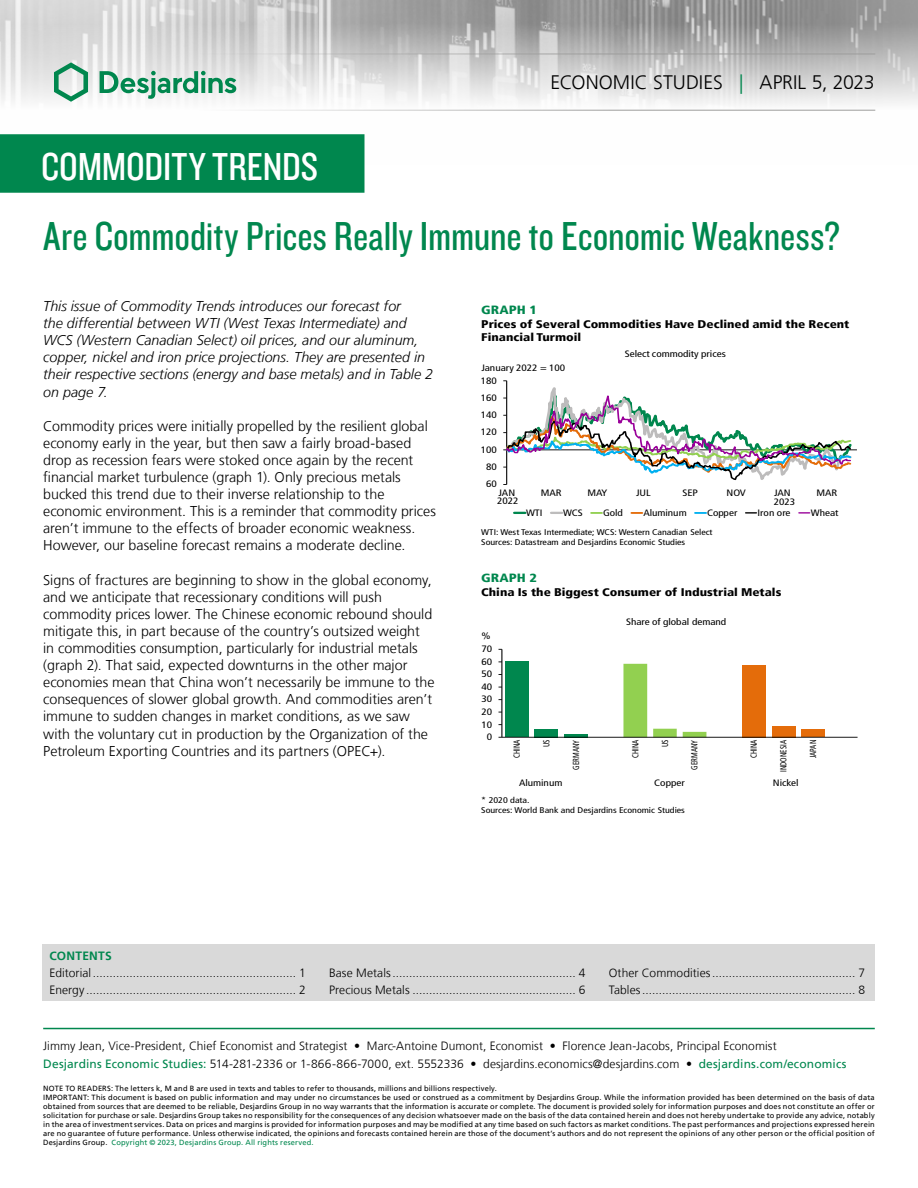
<style>
.page{position:relative;width:918px;height:1188px;background:#fff}
.page>*{position:absolute;margin:0;border:0;box-sizing:border-box;transform-origin:0 0}
.t1{font:42px "Knockout 29 Junior Ltweight";color:#00874e}
.t2{font:40.5px "Knockout 29 Junior Ltweight";color:#fff}
.t3{font:300 19.5px "Frutiger LT";color:#000}
.t4{font:300 14.25px/17.1px "Frutiger LT";color:#000}
.t5{font:italic 300 14.25px/17.1px "Frutiger LT";color:#000}
.t6{font:300 12px/17.1px "Frutiger LT";letter-spacing:.005em;color:#000}
.t7{font:900 condensed 12px "Frutiger LT";color:#00874e;scale:1.2 1}
.t8{font:700 12px "Frutiger LT";letter-spacing:.02em;color:#00874e}
.t9{font:900 condensed 11.1px/13.2px "Frutiger LT";color:#000;scale:1.2 1}
.t10{font:condensed 9.3px "Frutiger LT";color:#000;scale:1.2 1}
.t11{font:condensed 8.85px "Frutiger LT";color:#000;scale:.83 1}
.t12{font:condensed 8.25px/9.9px "Frutiger LT";color:#000;scale:1.2 1}
.t13{font:7.5px/9px "Frutiger LT";letter-spacing:.02em;color:#000}
.s1{color:#00874e}
.s2{font-weight:400;color:#00874e}
</style>
<div class="page">
<img style="left:0;top:0;width:918px;height:164px">
<hr style="left:43px;top:54px;width:832px;height:1px;background:#9d9d9c">
<hr style="left:43px;top:110px;width:832px;height:1px;background:#9d9d9c">
<svg style="left:54px;top:62px;width:34px;height:40px"></svg>
<svg style="left:100px;top:71px;width:136px;height:28px"></svg>
<div style="left:0;top:135px;width:364px;height:57px;background:#00874e"></div>
<div style="left:0;top:134px;width:364px;height:59px;border:2px solid #00874e"></div>
<div style="left:43px;top:944px;width:832px;height:57px;background:#d9d9d9"></div>
<hr style="left:43px;top:1028px;width:832px;height:1px;background:#00874e">
<hr style="left:507px;top:450px;width:350px;height:1px;background:#000">
<svg style="left:503px;top:380px;width:351px;height:105px"></svg>
<svg style="left:514px;top:512px;width:11px;height:2px"></svg>
<svg style="left:551px;top:512px;width:11px;height:2px"></svg>
<svg style="left:591px;top:512px;width:11px;height:2px"></svg>
<svg style="left:632px;top:512px;width:10px;height:2px"></svg>
<svg style="left:695px;top:512px;width:11px;height:2px"></svg>
<svg style="left:746px;top:512px;width:10px;height:2px"></svg>
<svg style="left:799px;top:512px;width:11px;height:2px"></svg>
<div style="left:505px;top:662px;width:24px;height:75px;background:#00874e"></div>
<div style="left:535px;top:729px;width:23px;height:8px;background:#00874e"></div>
<hr style="left:564px;top:734px;width:24px;height:3px;background:#00874e">
<div style="left:742px;top:665px;width:24px;height:72px;background:#e46c0a"></div>
<div style="left:772px;top:726px;width:23px;height:11px;background:#e46c0a"></div>
<div style="left:801px;top:730px;width:24px;height:7px;background:#e46c0a"></div>
<svg style="left:623px;top:664px;width:83px;height:73px"></svg>
<hr style="left:502px;top:649px;width:1px;height:88px;background:#000">
<hr style="left:502px;top:737px;width:356px;height:1px;background:#000">
<h2 class="t2" style="left:41px;top:140px;width:279px">COMMODITY TRENDS</h2>
<h3 class="t3" style="left:551px;top:72px;width:326px">ECONOMIC STUDIES <span class="s1">|</span> APRIL 5, 2023</h3>
<h1 class="t1" style="left:43px;top:209px;width:798px">Are Commodity Prices Really Immune to Economic Weakness?</h1>
<p class="t5" style="left:43px;top:298px;width:391px">This issue of Commodity Trends introduces our forecast for<br>the differential between WTI (West Texas Intermediate) and WCS (Western Canadian Select) oil prices, and our aluminum, copper, nickel and iron price projections. They are presented in their respective sections (energy and base metals) and in Table 2 on page 7.</p>
<p class="t4" style="left:43px;top:418px;width:394px">Commodity prices were initially propelled by the resilient global economy early in the year, but then saw a fairly broad-based drop as recession fears were stoked once again by the recent financial market turbulence (graph 1). Only precious metals bucked this trend due to their inverse relationship to the economic environment. This is a reminder that commodity prices aren’t immune to the effects of broader economic weakness.<br>However, our baseline forecast remains a moderate decline.</p>
<p class="t4" style="left:43px;top:571px;width:393px">Signs of fractures are beginning to show in the global economy, and we anticipate that recessionary conditions will push commodity prices lower. The Chinese economic rebound should mitigate this, in part because of the country’s outsized weight<br>in commodities consumption, particularly for industrial metals (graph 2). That said, expected downturns in the other major economies mean that China won’t necessarily be immune to the consequences of slower global growth. And commodities aren’t immune to sudden changes in market conditions, as we saw with the voluntary cut in production by the Organization of the Petroleum Exporting Countries and its partners (OPEC+).</p>
<h3 class="t7" style="left:481px;top:303px;width:48px">GRAPH 1</h3>
<h3 class="t9" style="left:481px;top:317px;width:308px">Prices of Several Commodities Have Declined amid the Recent<br>Financial Turmoil</h3>
<p class="t10" style="left:481px;top:363px;width:71px">January 2022 = 100</p>
<p class="t10" style="left:481px;top:375px;width:15px">180</p>
<p class="t10" style="left:481px;top:392px;width:15px">160</p>
<p class="t10" style="left:481px;top:410px;width:15px">140</p>
<p class="t10" style="left:481px;top:427px;width:15px">120</p>
<p class="t10" style="left:481px;top:444px;width:15px">100</p>
<p class="t10" style="left:486px;top:461px;width:10px">80</p>
<p class="t10" style="left:486px;top:479px;width:10px">60</p>
<p class="t10" style="left:625px;top:349px;width:86px">Select commodity prices</p>
<p class="t10" style="left:498px;top:488px;width:16px">JAN</p>
<p class="t10" style="left:541px;top:488px;width:19px">MAR</p>
<p class="t10" style="left:587px;top:488px;width:18px">MAY</p>
<p class="t10" style="left:636px;top:488px;width:14px">JUL</p>
<p class="t10" style="left:682px;top:488px;width:14px">SEP</p>
<p class="t10" style="left:727px;top:488px;width:18px">NOV</p>
<p class="t10" style="left:774px;top:488px;width:16px">JAN</p>
<p class="t10" style="left:816px;top:488px;width:19px">MAR</p>
<p class="t10" style="left:526px;top:507px;width:15px">WTI</p>
<p class="t10" style="left:563px;top:507px;width:18px">WCS</p>
<p class="t10" style="left:603px;top:507px;width:18px">Gold</p>
<p class="t10" style="left:643px;top:507px;width:38px">Aluminum</p>
<p class="t10" style="left:707px;top:507px;width:27px">Copper</p>
<p class="t10" style="left:758px;top:507px;width:29px">Iron ore</p>
<p class="t10" style="left:811px;top:507px;width:24px">Wheat</p>
<p class="t10" style="left:497px;top:496px;width:19px">2022</p>
<p class="t10" style="left:774px;top:496px;width:19px">2023</p>
<p class="t12" style="left:481px;top:527px;width:194px">WTI: West Texas Intermediate; WCS: Western Canadian Select<br>Sources: Datastream and Desjardins Economic Studies</p>
<h3 class="t7" style="left:481px;top:571px;width:48px">GRAPH 2</h3>
<h3 class="t9" style="left:481px;top:585px;width:252px">China Is the Biggest Consumer of Industrial Metals</h3>
<p class="t10" style="left:481px;top:630px;width:9px">%</p>
<p class="t10" style="left:481px;top:644px;width:10px">70</p>
<p class="t10" style="left:481px;top:656px;width:10px">60</p>
<p class="t10" style="left:481px;top:669px;width:10px">50</p>
<p class="t10" style="left:481px;top:681px;width:10px">40</p>
<p class="t10" style="left:481px;top:694px;width:10px">30</p>
<p class="t10" style="left:481px;top:706px;width:10px">20</p>
<p class="t10" style="left:481px;top:719px;width:10px">10</p>
<p class="t10" style="left:487px;top:732px;width:6px">0</p>
<p class="t10" style="left:626px;top:616px;width:85px">Share of global demand</p>
<p class="t11" style="left:512px;top:758px;width:24px;rotate:-90deg">CHINA</p>
<p class="t11" style="left:541px;top:747px;width:11px;rotate:-90deg">US</p>
<p class="t11" style="left:571px;top:770px;width:37px;rotate:-90deg">GERMANY</p>
<p class="t11" style="left:630px;top:758px;width:24px;rotate:-90deg">CHINA</p>
<p class="t11" style="left:660px;top:747px;width:11px;rotate:-90deg">US</p>
<p class="t11" style="left:689px;top:770px;width:37px;rotate:-90deg">GERMANY</p>
<p class="t11" style="left:749px;top:758px;width:24px;rotate:-90deg">CHINA</p>
<p class="t11" style="left:778px;top:772px;width:40px;rotate:-90deg">INDONESIA</p>
<p class="t11" style="left:808px;top:758px;width:23px;rotate:-90deg">JAPAN</p>
<p class="t10" style="left:519px;top:778px;width:38px">Aluminum</p>
<p class="t10" style="left:654px;top:777px;width:27px">Copper</p>
<p class="t10" style="left:773px;top:778px;width:23px">Nickel</p>
<p class="t12" style="left:481px;top:795px;width:171px">* 2020 data.<br>Sources: World Bank and Desjardins Economic Studies</p>
<h3 class="t8" style="left:49px;top:949px;width:64px">CONTENTS</h3>
<h3 class="t6" style="left:49px;top:965px;width:258px">Editorial............................................................. 1<br>Energy ............................................................... 2</h3>
<h3 class="t6" style="left:329px;top:965px;width:258px">Base Metals....................................................... 4<br>Precious Metals ................................................. 6</h3>
<h3 class="t6" style="left:609px;top:965px;width:258px">Other Commodities........................................... 7<br>Tables................................................................ 8</h3>
<p class="t6" style="left:43px;top:1036px;width:805px;line-height:18.1px">Jimmy Jean, Vice-President, Chief Economist and Strategist • Marc-Antoine Dumont, Economist • Florence Jean-Jacobs, Principal Economist<br><span class="s2">Desjardins Economic Studies:</span> 514‑281‑2336 or 1-866‑866‑7000, ext. 5552336 • desjardins.economics@desjardins.com • <span class="s2">desjardins.com/economics</span></p>
<p class="t13" style="left:43px;top:1084px;width:833px">NOTE TO READERS: The letters k, M and B are used in texts and tables to refer to thousands, millions and billions respectively.<br>IMPORTANT: This document is based on public information and may under no circumstances be used or construed as a commitment by Desjardins Group. While the information provided has been determined on the basis of data obtained from sources that are deemed to be reliable, Desjardins Group in no way warrants that the information is accurate or complete. The document is provided solely for information purposes and does not constitute an offer or solicitation for purchase or sale. Desjardins Group takes no responsibility for the consequences of any decision whatsoever made on the basis of the data contained herein and does not hereby undertake to provide any advice, notably in the area of investment services. Data on prices and margins is provided for information purposes and may be modified at any time based on such factors as market conditions. The past performances and projections expressed herein are no guarantee of future performance. Unless otherwise indicated, the opinions and forecasts contained herein are those of the document’s authors and do not represent the opinions of any other person or the official position of Desjardins Group. <span class="s1">Copyright © 2023, Desjardins Group. All rights reserved.</span></p>
</div>
